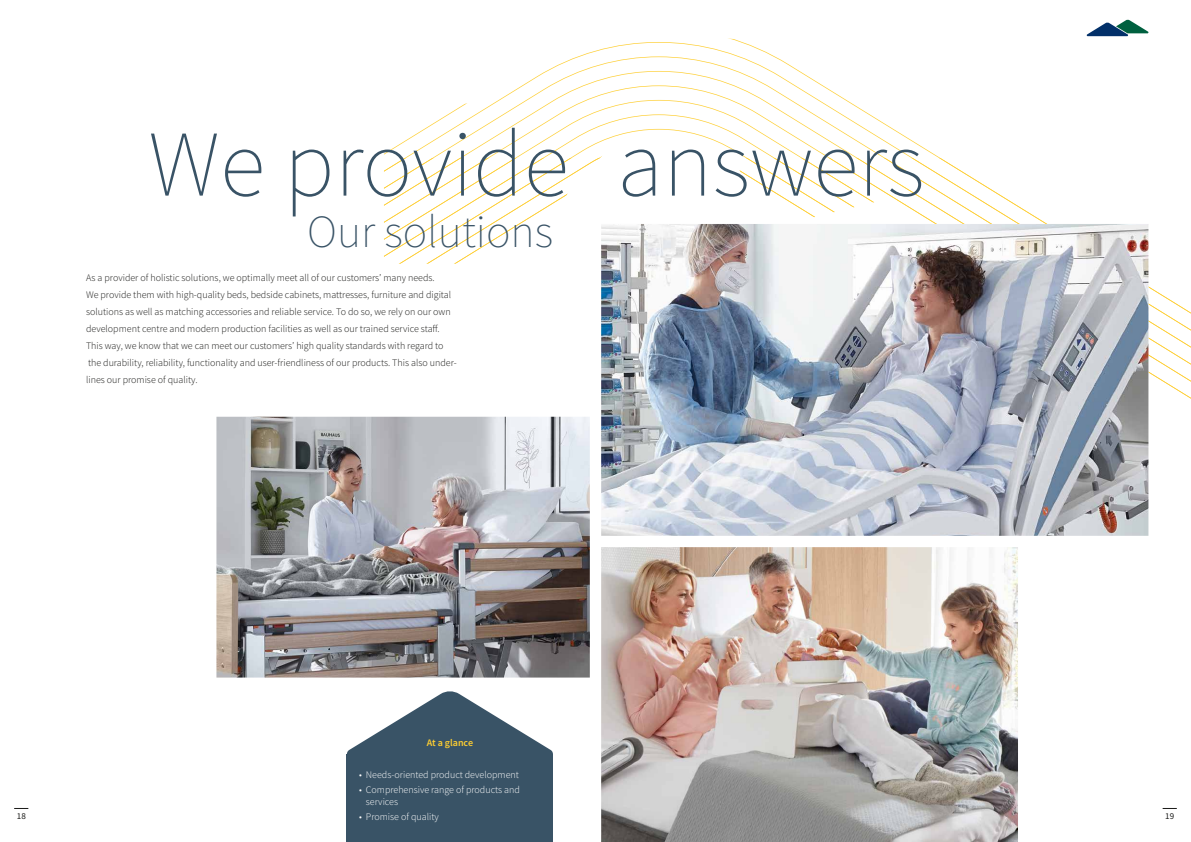
<style>
.page{position:relative;width:1191px;height:842px;background:#fff}
.page>*{position:absolute;margin:0;border:0;box-sizing:border-box;transform-origin:0 0}
.t1{font:200 94px "Source Sans Pro";color:#395366}
.t2{font:200 46px "Source Sans Pro";color:#395366}
.t3{font:300 10px/17px "Source Sans Pro";color:#1a1a18}
.t4{font:300 10px/12px "Source Sans Pro";color:#fff}
.t5{font:600 10px "Source Sans Pro";color:#fece31}
.t6{font:9px "Source Sans Pro";color:#1a1a18}
</style>
<div class="page">
<svg style="left:1162px;top:808px;width:14px;height:1px"></svg>
<svg style="left:14px;top:808px;width:14px;height:1px"></svg>
<svg style="left:570px;top:39px;width:579px;height:372px"></svg>
<svg style="left:384px;top:158px;width:807px;height:241px"></svg>
<svg style="left:1086px;top:20px;width:62px;height:16px"></svg>
<img style="left:601px;top:224px;width:547px;height:312px">
<img style="left:216px;top:417px;width:374px;height:260px">
<img style="left:601px;top:547px;width:417px;height:295px">
<svg style="left:384px;top:94px;width:186px;height:147px"></svg>
<svg style="left:508px;top:39px;width:83px;height:55px"></svg>
<svg style="left:346px;top:691px;width:207px;height:68px"></svg>
<div style="left:347px;top:754px;width:206px;height:88px;background:#395366"></div>
<h1 class="t1" style="left:148px;top:108px;width:422px">We provide</h1>
<h2 class="t2" style="left:307px;top:204px;width:247px">Our solutions</h2>
<p class="t3" style="left:86px;top:269px;width:372px">As a provider of holistic solutions, we optimally meet all of our customers’ many needs.<br>We provide them with high-quality beds, bedside cabinets, mattresses, furniture and digital solutions as well as matching accessories and reliable service. To do so, we rely on our own development centre and modern production facilities as well as our trained service staff.<br>This way, we know that we can meet our customers’ high quality standards with regard to the durability, reliability, functionality and user-friendliness of our products. This also under&shy;lines our promise of quality.</p>
<h1 class="t1" style="left:617px;top:108px;width:309px">answers</h1>
<p class="t5" style="left:427px;top:736px;width:48px">At a glance</p>
<p class="t4" style="left:359px;top:769px;width:161px">• Needs-oriented product development</p>
<p class="t4" style="left:366px;top:783px;width:155px;text-indent:-7px">• Comprehensive range of products and services</p>
<p class="t4" style="left:359px;top:810px;width:81px">• Promise of quality</p>
<p class="t6" style="left:17px;top:811px;width:11px">18</p>
<p class="t6" style="left:1165px;top:811px;width:11px">19</p>
</div>
